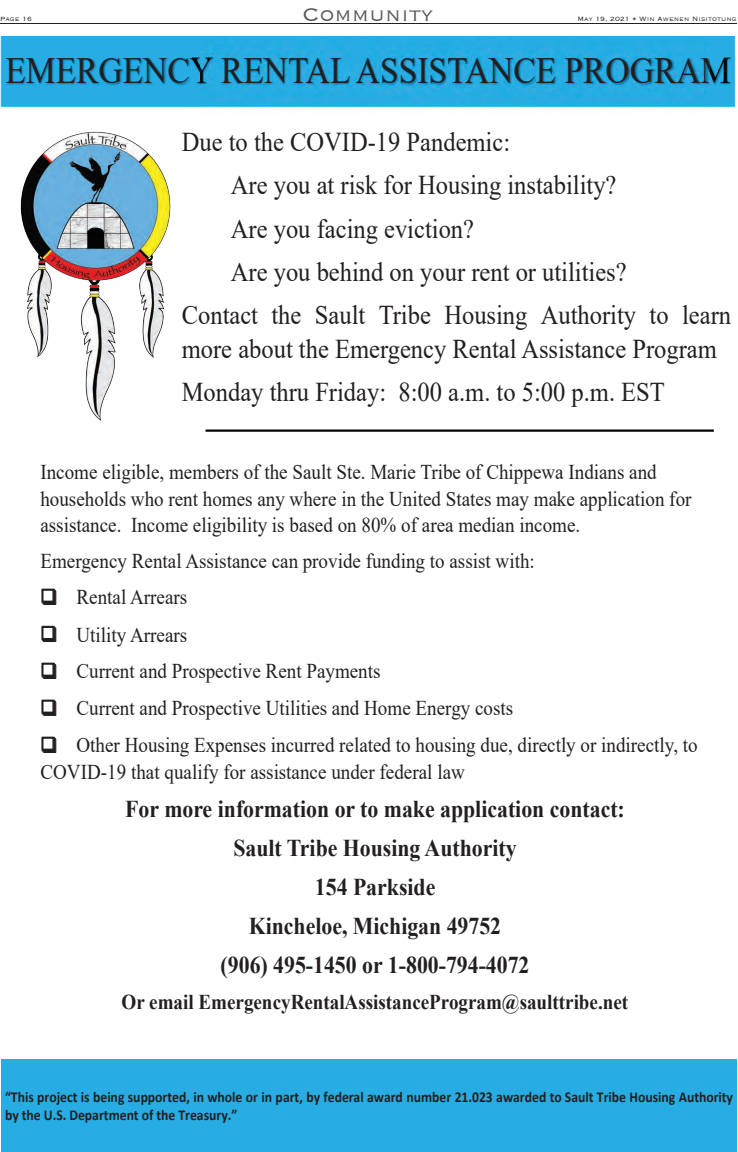
<style>
.page{position:relative;width:738px;height:1152px;background:#fff}
.page>*{position:absolute;margin:0;border:0;box-sizing:border-box;transform-origin:0 0}
.t1{font:37px "Times New Roman";color:#231f20;scale:.9 1}
.t2{font:27.1px/43.3px "Times New Roman";color:#231f20;scale:.9 1}
.t3{font:700 24.1px/38.9px "Times New Roman";color:#231f20;text-align:center;scale:.9 1}
.t4{font:300 24px "Copperplate";color:#57585a}
.t5{font:21.1px/26.6px "Times New Roman";color:#231f20;scale:.9 1}
.t6{font:700 21.1px "Times New Roman";color:#231f20;scale:.9 1}
.t7{font:700 15.1px/18.4px "Calibri";color:#231f20;scale:.9 1}
.t8{font:300 8px "Copperplate";color:#231f20}
</style>
<div class="page">
<hr style="left:0;top:23px;width:737px;height:1px;background:#231f20">
<img style="left:0;top:37px;width:192px;height:70px">
<img style="left:192px;top:37px;width:9px;height:70px">
<img style="left:201px;top:37px;width:510px;height:70px">
<img style="left:711px;top:37px;width:25px;height:70px">
<div style="left:1px;top:1060px;width:736px;height:92px;background:#27ade3"></div>
<hr style="left:206px;top:430px;width:508px;height:2px;background:#040503">
<img style="left:20px;top:131px;width:151px;height:290px">
<p class="t8" style="left:0;top:14px;width:34px">Page 16</p>
<p class="t4" style="left:303px;top:-1px;width:132px">Community</p>
<p class="t8" style="left:578px;top:13px;width:161px">May 19, 2021 • Win Awenen Nisitotung</p>
<h1 class="t1" style="left:5px;top:44px;width:807px">EMERGENCY RENTAL ASSISTANCE PROGRAM</h1>
<p class="t2" style="left:182px;top:120px;width:366px">Due to the COVID-19 Pandemic:</p>
<p class="t2" style="left:231px;top:163px;width:430px">Are you at risk for Housing instability?</p>
<p class="t2" style="left:231px;top:206px;width:272px">Are you facing eviction?</p>
<p class="t2" style="left:231px;top:249px;width:441px">Are you behind on your rent or utilities?</p>
<p class="t2" style="left:182px;top:292px;width:612px">Contact the Sault Tribe Housing Authority to learn</p>
<p class="t2" style="left:182px;top:327px;width:596px">more about the Emergency Rental Assistance Program<br>Monday thru Friday: 8:00 a.m. to 5:00 p.m. EST</p>
<p class="t5" style="left:40px;top:458px;width:725px">Income eligible, members of the Sault Ste. Marie Tribe of Chippewa Indians and households who rent homes any where in the United States may make application for assistance. Income eligibility is based on 80% of area median income.</p>
<p class="t5" style="left:40px;top:547px;width:551px">Emergency Rental Assistance can provide funding to assist with:</p>
<p class="t5" style="left:40px;top:583px;width:165px">❑ Rental Arrears</p>
<p class="t5" style="left:40px;top:621px;width:165px">❑ Utility Arrears</p>
<p class="t5" style="left:40px;top:657px;width:379px">❑ Current and Prospective Rent Payments</p>
<p class="t5" style="left:40px;top:694px;width:527px">❑ Current and Prospective Utilities and Home Energy costs</p>
<p class="t5" style="left:40px;top:731px;width:732px">❑ Other Housing Expenses incurred related to housing due, directly or indirectly, to<br>COVID-19 that qualify for assistance under federal law</p>
<p class="t3" style="left:125px;top:789px;width:557px">For more information or to make application contact:<br>Sault Tribe Housing Authority<br>154 Parkside<br>Kincheloe, Michigan 49752<br>(906) 495-1450 or 1-800-794-4072</p>
<p class="t6" style="left:122px;top:987px;width:564px">Or email EmergencyRentalAssistanceProgram@saulttribe.net</p>
<p class="t7" style="left:5px;top:1088px;width:811px">“This project is being supported, in whole or in part, by federal award number 21.023 awarded to Sault Tribe Housing Authority by the U.S. Department of the Treasury.”</p>
</div>
